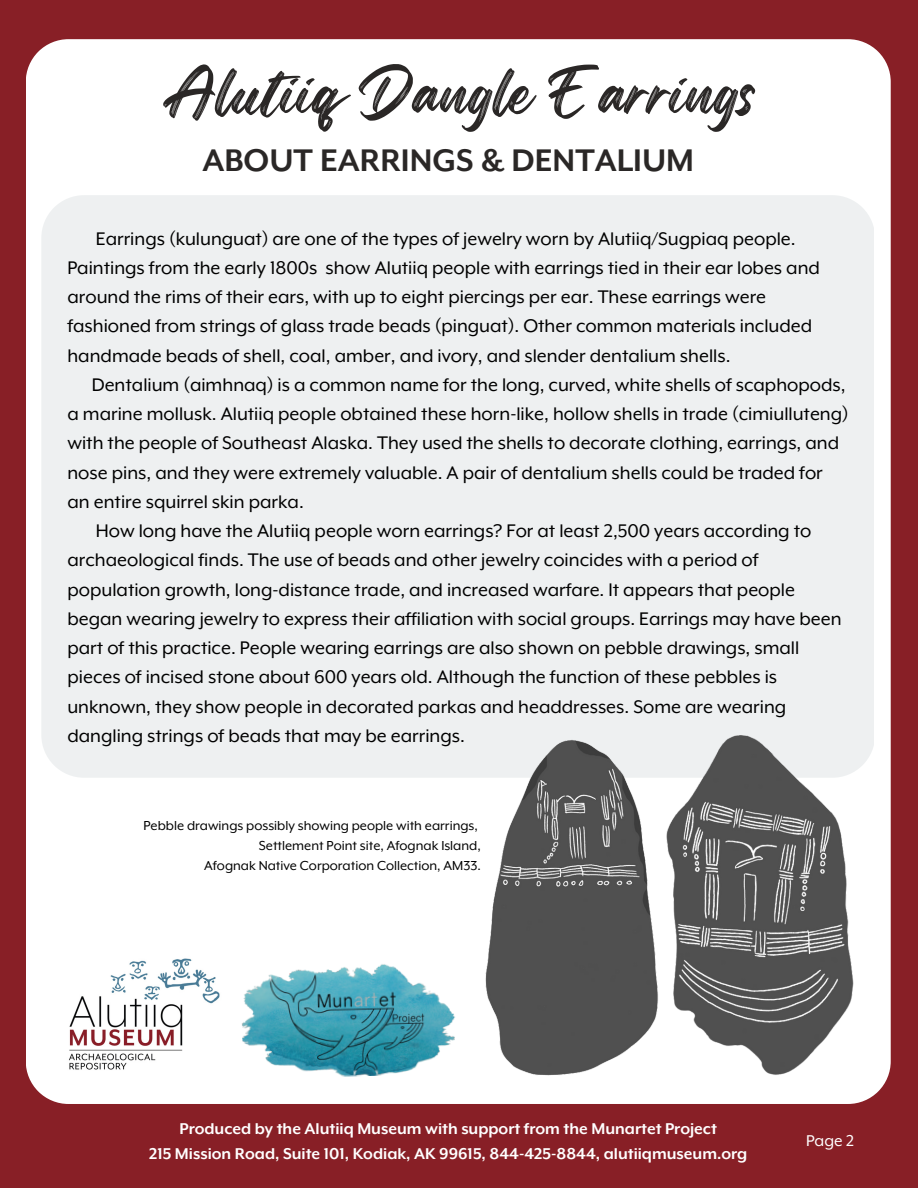
<style>
.page{position:relative;width:918px;height:1188px;background:#881f26}
.page>*{position:absolute;margin:0;border:0;box-sizing:border-box;transform-origin:0 0}
.t1{font:56.85px "Regular Brush";color:#2a2726}
.t2{font:700 36px "Mr Eaves XL Mod OT";color:#2a2726}
.t3{font:21px/29.2px "Mr Eaves XL Mod OT";color:#000}
.t4{font:700 18px "Mr Eaves XL Mod OT";color:#fff}
.t5{font:18px "Mr Eaves XL Mod OT";color:#fff}
.t6{font:15px "Mr Eaves XL Mod OT";color:#000}
</style>
<div class="page">
<div style="left:26px;top:39px;width:865px;height:1064px;background:#fff"></div>
<img style="left:59px;top:943px;width:174px;height:137px">
<img style="left:240px;top:961px;width:135px;height:118px">
<div style="left:41px;top:195px;width:833px;height:583px;background:#eef0f1"></div>
<img style="left:375px;top:643px;width:190px;height:461px">
<img style="left:565px;top:633px;width:326px;height:471px">
<p class="t1" style="left:162px;top:47px;width:596px">Alutiiq Dangle Earrings</p>
<p class="t2" style="left:202px;top:142px;width:493px">ABOUT EARRINGS &amp; DENTALIUM</p>
<p class="t3" style="left:67px;top:224px;width:754px;text-indent:28px">Earrings (kulunguat) are one of the types of jewelry worn by Alutiiq/Sugpiaq people.<br>Paintings from the early 1800s show Alutiiq people with earrings tied in their ear lobes and around the rims of their ears, with up to eight piercings per ear. These earrings were fashioned from strings of glass trade beads (pinguat). Other common materials included handmade beads of shell, coal, amber, and ivory, and slender dentalium shells.</p>
<p class="t3" style="left:67px;top:370px;width:783px;text-indent:24px">Dentalium (aimhnaq) is a common name for the long, curved, white shells of scaphopods, a marine mollusk. Alutiiq people obtained these horn-like, hollow shells in trade (cimiulluteng) with the people of Southeast Alaska. They used the shells to decorate clothing, earrings, and nose pins, and they were extremely valuable. A pair of dentalium shells could be traded for an entire squirrel skin parka.</p>
<p class="t3" style="left:67px;top:516px;width:776px;text-indent:28px">How long have the Alutiiq people worn earrings? For at least 2,500 years according to archaeological finds. The use of beads and other jewelry coincides with a period of population growth, long-distance trade, and increased warfare. It appears that people began wearing jewelry to express their affiliation with social groups. Earrings may have been part of this practice. People wearing earrings are also shown on pebble drawings, small pieces of incised stone about 600 years old. Although the function of these pebbles is unknown, they show people in decorated parkas and headdresses. Some are wearing dangling strings of beads that may be earrings.</p>
<p class="t6" style="left:144px;top:818px;width:336px">Pebble drawings possibly showing people with earrings,</p>
<p class="t6" style="left:259px;top:838px;width:223px">Settlement Point site, Afognak Island,</p>
<p class="t6" style="left:204px;top:858px;width:278px">Afognak Native Corporation Collection, AM33.</p>
<p class="t4" style="left:180px;top:1119px;width:539px">Produced by the Alutiiq Museum with support from the Munartet Project</p>
<p class="t4" style="left:149px;top:1144px;width:600px">215 Mission Road, Suite 101, Kodiak, AK 99615, 844-425-8844, alutiiqmuseum.org</p>
<p class="t5" style="left:806px;top:1132px;width:49px">Page 2</p>
</div>
